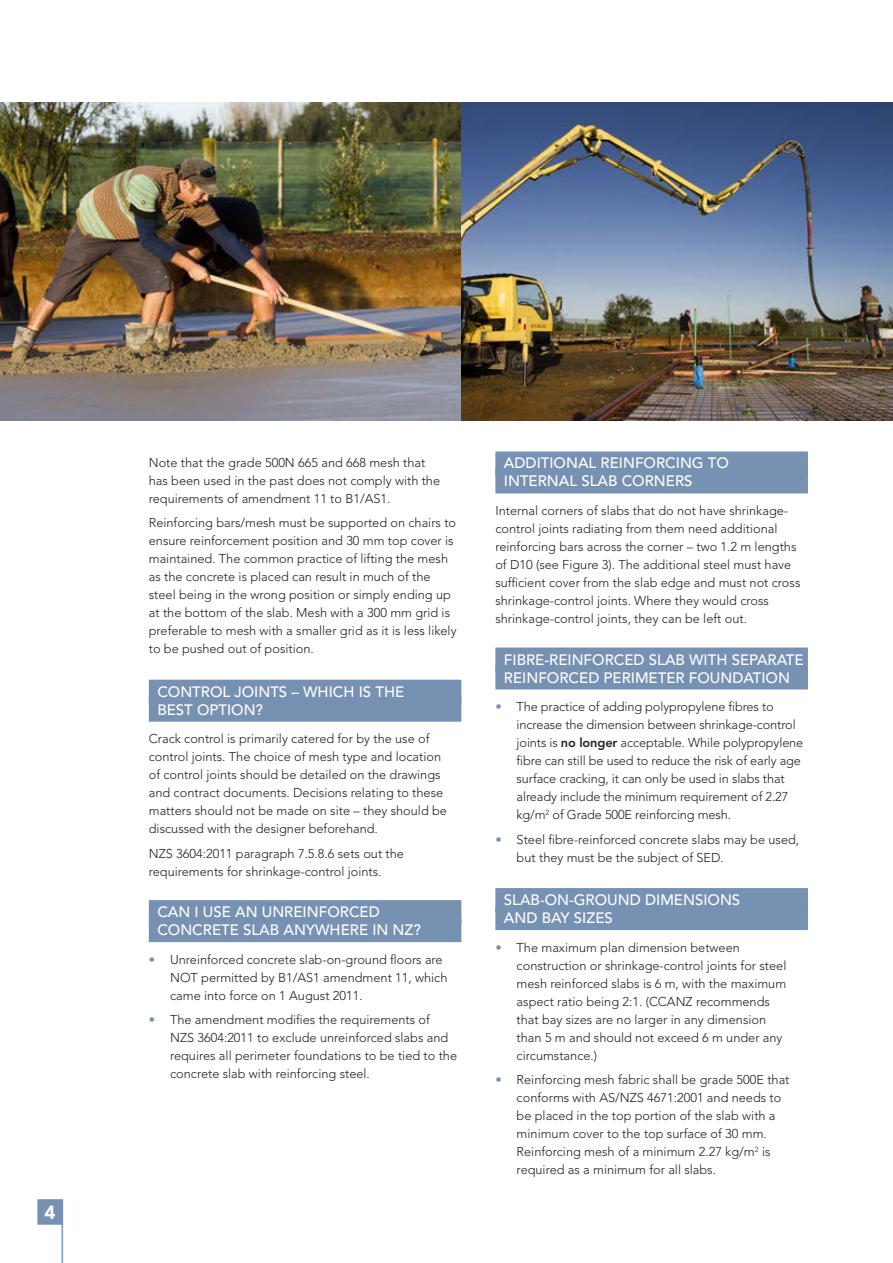
<style>
.page{position:relative;width:893px;height:1263px;background:#fff}
.page>*{position:absolute;margin:0;border:0;box-sizing:border-box;transform-origin:0 0}
.t1{font:900 76.8px "Avenir LT Std";color:#7691b1;scale:.15 1}
.t2{font:900 18.75px "Avenir LT Std";color:#fff}
.t3{font:500 15px/18px "Avenir LT Std";color:#fff}
.t4{font:300 12.75px/18px "Avenir LT Std";color:#222221}
.s1{color:#7691b1}
.s2{font-weight:800}
</style>
<div class="page">
<div style="left:37px;top:1199px;width:26px;height:26px;background:#7691b1"></div>
<img style="left:0;top:102px;width:893px;height:319px">
<div style="left:149px;top:680px;width:312px;height:24px;background:#7691b1"></div>
<div style="left:149px;top:698px;width:312px;height:24px;background:#7691b1"></div>
<div style="left:149px;top:900px;width:312px;height:24px;background:#7691b1"></div>
<div style="left:149px;top:918px;width:312px;height:24px;background:#7691b1"></div>
<div style="left:495px;top:451px;width:313px;height:24px;background:#7691b1"></div>
<div style="left:495px;top:469px;width:313px;height:24px;background:#7691b1"></div>
<div style="left:495px;top:647px;width:313px;height:24px;background:#7691b1"></div>
<div style="left:495px;top:665px;width:313px;height:24px;background:#7691b1"></div>
<div style="left:495px;top:888px;width:313px;height:24px;background:#7691b1"></div>
<div style="left:495px;top:906px;width:313px;height:24px;background:#7691b1"></div>
<h2 class="t2" style="left:45px;top:1201px;width:13px">4</h2>
<h1 class="t1" style="left:61px;top:1183px;width:18px">|</h1>
<p class="t4" style="left:149px;top:453px;width:293px">Note that the grade 500N 665 and 668 mesh that has been used in the past does not comply with the requirements of amendment 11 to B1/AS1.</p>
<p class="t4" style="left:149px;top:514px;width:309px">Reinforcing bars/mesh must be supported on chairs to ensure reinforcement position and 30 mm top cover is maintained. The common practice of lifting the mesh as the concrete is placed can result in much of the steel being in the wrong position or simply ending up at the bottom of the slab. Mesh with a 300 mm grid is preferable to mesh with a smaller grid as it is less likely to be pushed out of position.</p>
<p class="t3" style="left:157px;top:683px;width:248px">CONTROL JOINTS – WHICH IS THE<br>BEST OPTION?</p>
<p class="t4" style="left:149px;top:730px;width:300px">Crack control is primarily catered for by the use of control joints. The choice of mesh type and location of control joints should be detailed on the drawings and contract documents. Decisions relating to these matters should not be made on site – they should be discussed with the designer beforehand.</p>
<p class="t4" style="left:149px;top:844px;width:257px">NZS 3604:2011 paragraph 7.5.8.6 sets out the requirements for shrinkage-control joints.</p>
<p class="t3" style="left:157px;top:903px;width:265px">CAN I USE AN UNREINFORCED<br>CONCRETE SLAB ANYWHERE IN NZ?</p>
<p class="t4" style="left:170px;top:950px;width:279px;text-indent:-21px"><span class="s1">•</span> Unreinforced concrete slab-on-ground floors are<br>NOT permitted by B1/AS1 amendment 11, which came into force on 1 August 2011.</p>
<p class="t4" style="left:170px;top:1011px;width:289px;text-indent:-21px"><span class="s1">•</span> The amendment modifies the requirements of NZS 3604:2011 to exclude unreinforced slabs and requires all perimeter foundations to be tied to the concrete slab with reinforcing steel.</p>
<p class="t3" style="left:504px;top:455px;width:226px">ADDITIONAL REINFORCING TO<br>INTERNAL SLAB CORNERS</p>
<p class="t4" style="left:495px;top:502px;width:307px">Internal corners of slabs that do not have shrinkage&shy;control joints radiating from them need additional reinforcing bars across the corner – two 1.2 m lengths of D10 (see Figure 3). The additional steel must have sufficient cover from the slab edge and must not cross shrinkage-control joints. Where they would cross shrinkage-control joints, they can be left out.</p>
<p class="t3" style="left:504px;top:651px;width:301px">FIBRE-REINFORCED SLAB WITH SEPARATE<br>REINFORCED PERIMETER FOUNDATION</p>
<p class="t4" style="left:517px;top:698px;width:288px;text-indent:-21px"><span class="s1">•</span> The practice of adding polypropylene fibres to increase the dimension between shrinkage-control joints is <span class="s2">no longer</span> acceptable. While polypropylene fibre can still be used to reduce the risk of early age surface cracking, it can only be used in slabs that already include the minimum requirement of 2.27 kg/m<sup>2</sup> of Grade 500E reinforcing mesh.</p>
<p class="t4" style="left:517px;top:830px;width:284px;text-indent:-21px"><span class="s1">•</span> Steel fibre-reinforced concrete slabs may be used, but they must be the subject of SED.</p>
<p class="t3" style="left:504px;top:891px;width:238px">SLAB-ON-GROUND DIMENSIONS<br>AND BAY SIZES</p>
<p class="t4" style="left:517px;top:938px;width:271px;text-indent:-21px"><span class="s1">•</span> The maximum plan dimension between construction or shrinkage-control joints for steel mesh reinforced slabs is 6 m, with the maximum aspect ratio being 2:1. (CCANZ recommends that bay sizes are no larger in any dimension than 5 m and should not exceed 6 m under any circumstance.)</p>
<p class="t4" style="left:517px;top:1071px;width:274px;text-indent:-21px"><span class="s1">•</span> Reinforcing mesh fabric shall be grade 500E that conforms with AS/NZS 4671:2001 and needs to be placed in the top portion of the slab with a minimum cover to the top surface of 30 mm.<br>Reinforcing mesh of a minimum 2.27 kg/m<sup>2</sup> is required as a minimum for all slabs.</p>
</div>
